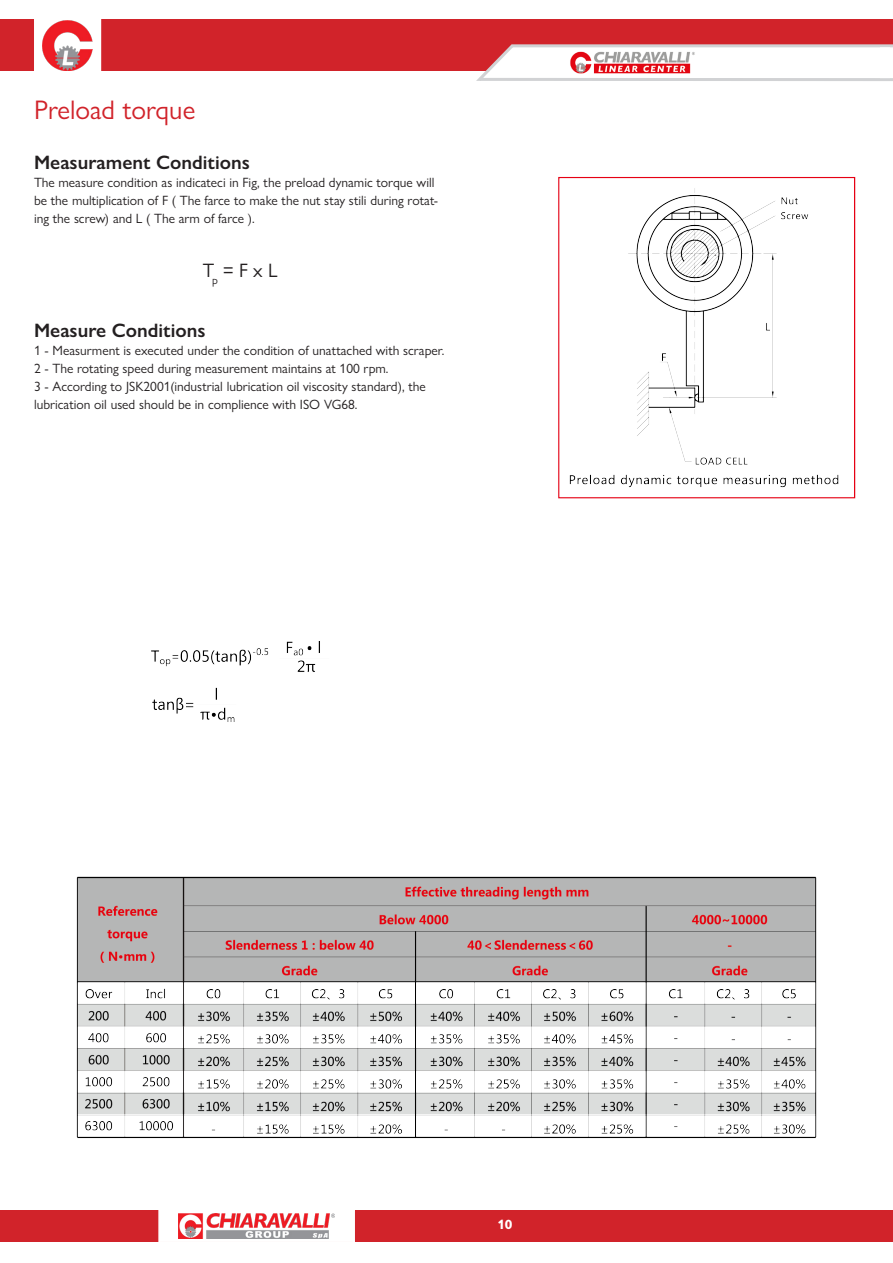
<style>
.page{position:relative;width:893px;height:1263px;background:#fff}
.page>*{position:absolute;margin:0;border:0;box-sizing:border-box;transform-origin:0 0}
.TitoloGrande{font:27px "Gill Sans Nova";color:#d1232a}
.Sottotitolo{font:600 19.5px "Gill Sans Nova";color:#231f20}
.t1{font:19.5px "Gill Sans Nova";color:#231f20}
.t2{font:13.5px/18px "Gill Sans Nova";color:#231f20}
.t3{font:700 13.5px "Gill Sans Nova";color:#fff}
</style>
<div class="page">
<div style="left:0;top:1210px;width:893px;height:32px;background:#d1232a"></div>
<div style="left:0;top:19px;width:893px;height:52px;background:#d1232a"></div>
<svg style="left:158px;top:1210px;width:197px;height:32px;background:#f8efef"></svg>
<img style="left:179px;top:1214px;width:155px;height:24px">
<svg style="left:476px;top:44px;width:417px;height:37px"></svg>
<img style="left:567px;top:48px;width:131px;height:29px">
<div style="left:34px;top:19px;width:67px;height:53px;background:#fff"></div>
<img style="left:43px;top:21px;width:50px;height:49px">
<img style="left:76px;top:876px;width:741px;height:263px">
<img style="left:558px;top:176px;width:298px;height:323px">
<img style="left:151px;top:641px;width:169px;height:81px">
<p class="TitoloGrande" style="left:34px;top:93px;width:163px">Preload torque</p>
<p class="Sottotitolo" style="left:34px;top:151px;width:217px">Measurament Conditions</p>
<p class="t2" style="left:34px;top:174px;width:406px">The measure condition as indicateci in Fig, the preload dynamic torque will be the multiplication of F ( The farce to make the nut stay stili during rotat&shy;ing the screw) and L ( The arm of farce ).</p>
<p class="t1" style="left:203px;top:259px;width:76px">T<sub>p</sub> = F x L</p>
<p class="Sottotitolo" style="left:34px;top:318px;width:173px">Measure Conditions</p>
<p class="t2" style="left:34px;top:341px;width:412px">1 - Measurment is executed under the condition of unattached with scraper.</p>
<p class="t2" style="left:34px;top:359px;width:356px">2 - The rotating speed during measurement maintains at 100 rpm.</p>
<p class="t2" style="left:34px;top:377px;width:393px">3 - According to JSK2001(industrial lubrication oil viscosity standard), the lubrication oil used should be in complience with ISO VG68.</p>
<p class="t3" style="left:497px;top:1216px;width:17px">10</p>
</div>
